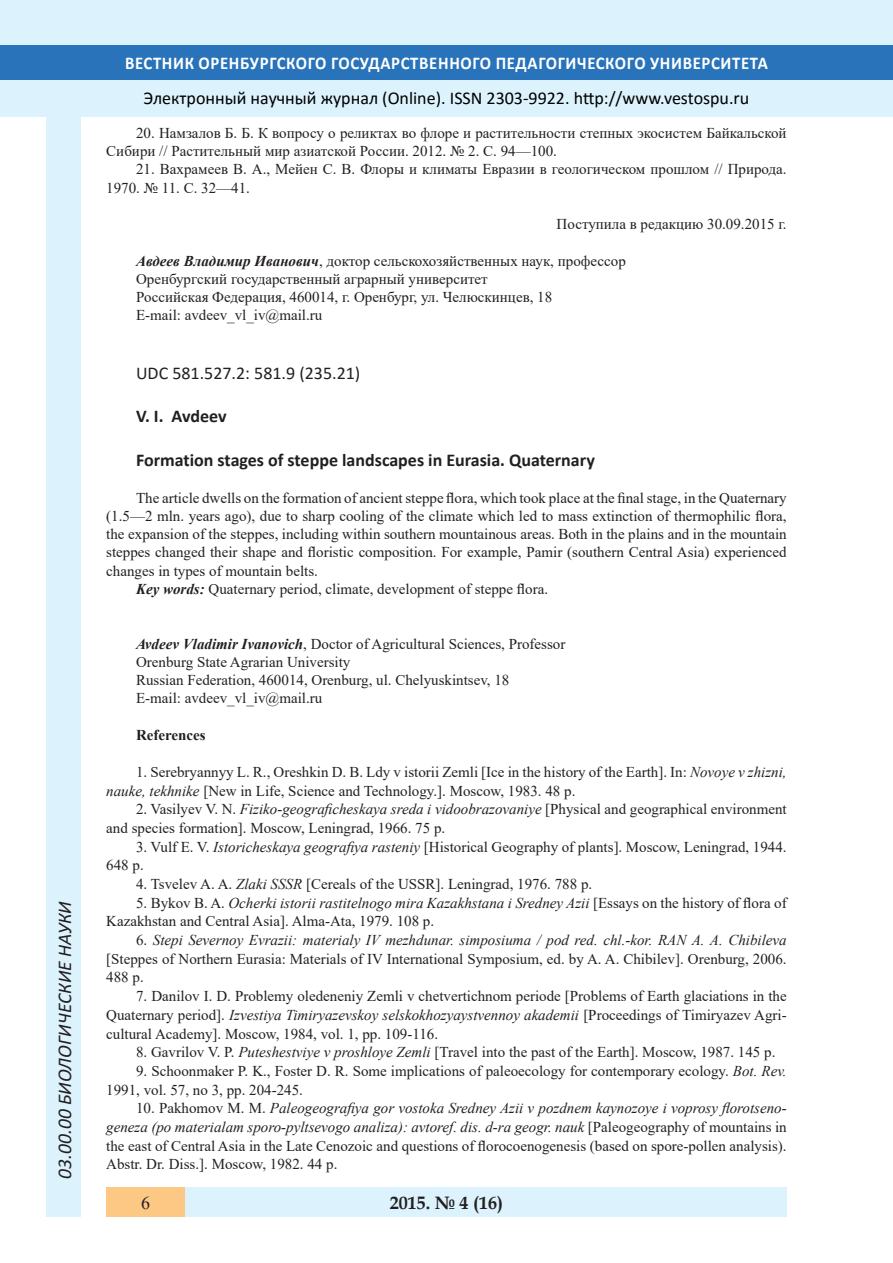
<style>
.page{position:relative;width:893px;height:1263px;background:#fff}
.page>*{position:absolute;margin:0;border:0;box-sizing:border-box;transform-origin:0 0}
.t1{font:italic 19.5px "Calibri";color:#231f20}
.t2{font:18px "Calibri";color:#000}
.t3{font:700 18px "Calibri";letter-spacing:.04em;color:#fff;scale:.93 1}
.Заголовок_2{font:700 18px "Calibri";color:#231f20}
.Заголовок_2-2{font:18px "Calibri";color:#231f20}
.t4{font:700 18px "Book Antiqua";color:#231f20}
.t5{font:18px "Times New Roman";color:#231f20}
.литература{font:15px/18.8px "Times New Roman";color:#231f20}
.литература-2{font:700 15px "Times New Roman";color:#231f20}
.s1{font-weight:700;font-style:italic}
.s2{font-style:italic}
</style>
<div class="page">
<div style="left:0;top:0;width:893px;height:116px;background:#dcf2fc"></div>
<div style="left:0;top:45px;width:893px;height:34px;background:#2873ba"></div>
<div style="left:106px;top:1188px;width:681px;height:29px;background:#dcf2fc"></div>
<div style="left:106px;top:1188px;width:79px;height:29px;background:#fdc784"></div>
<div style="left:47px;top:116px;width:34px;height:1101px;background:#dcf2fc"></div>
<h1 class="t1" style="left:51px;top:1179px;width:279px;rotate:-90deg">03.00.00 БИОЛОГИЧЕСКИЕ НАУКИ</h1>
<p class="t3" style="left:125px;top:50px;width:693px">ВЕСТНИК ОРЕНБУРГСКОГО ГОСУДАРСТВЕННОГО ПЕДАГОГИЧЕСКОГО УНИВЕРСИТЕТА</p>
<p class="t2" style="left:144px;top:85px;width:607px">Электронный научный журнал (Online). ISSN 2303-9922. http://www.vestospu.ru</p>
<p class="литература" style="left:106px;top:123px;width:682px;line-height:18.3px;text-indent:30px">20. Намзалов Б. Б. К вопросу о реликтах во флоре и растительности степных экосистем Байкальской<br>Сибири // Растительный мир азиатской России. 2012. № 2. С. 94—100.</p>
<p class="литература" style="left:106px;top:160px;width:682px;line-height:18.3px;text-indent:30px">21. Вахрамеев В. А., Мейен С. В. Флоры и климаты Евразии в геологическом прошлом // Природа.<br>1970. № 11. С. 32—41.</p>
<p class="литература" style="left:557px;top:214px;width:232px">Поступила в редакцию 30.09.2015 г.</p>
<p class="литература" style="left:136px;top:251px;width:491px"><span class="s1">Авдеев Владимир Иванович</span>, доктор сельскохозяйственных наук, профессор</p>
<p class="литература" style="left:136px;top:269px;width:353px">Оренбургский государственный аграрный университет</p>
<p class="литература" style="left:136px;top:287px;width:418px">Российская Федерация, 460014, г. Оренбург, ул. Челюскинцев, 18</p>
<p class="литература" style="left:136px;top:306px;width:188px">E-mail: avdeev_vl_iv@mail.ru</p>
<p class="Заголовок_2-2" style="left:136px;top:360px;width:226px">UDC 581.527.2: 581.9 (235.21)</p>
<p class="Заголовок_2" style="left:136px;top:404px;width:92px">V. I. Avdeev</p>
<p class="Заголовок_2" style="left:136px;top:447px;width:460px">Formation stages of steppe landscapes in Eurasia. Quaternary</p>
<p class="литература" style="left:106px;top:488px;width:682px;line-height:18.3px;text-align:justify;text-indent:30px">The article dwells on the formation of ancient steppe flora, which took place at the final stage, in the Quaternary (1.5—2 mln. years ago), due to sharp cooling of the climate which led to mass extinction of thermophilic flora, the expansion of the steppes, including within southern mountainous areas. Both in the plains and in the mountain steppes changed their shape and floristic composition. For example, Pamir (southern Central Asia) experienced changes in types of mountain belts.</p>
<p class="литература" style="left:136px;top:579px;width:414px"><span class="s1">Key words:</span> Quaternary period, climate, development of steppe flora.</p>
<p class="литература" style="left:136px;top:634px;width:431px"><span class="s1">Avdeev Vladimir Ivanovich</span>, Doctor of Agricultural Sciences, Professor</p>
<p class="литература" style="left:136px;top:652px;width:216px">Orenburg State Agrarian University</p>
<p class="литература" style="left:136px;top:670px;width:375px">Russian Federation, 460014, Orenburg, ul. Chelyuskintsev, 18</p>
<p class="литература" style="left:136px;top:688px;width:188px">E-mail: avdeev_vl_iv@mail.ru</p>
<p class="литература-2" style="left:136px;top:724px;width:71px">References</p>
<p class="литература" style="left:106px;top:762px;width:682px;text-indent:30px">1. Serebryannyy L. R., Oreshkin D. B. Ldy v istorii Zemli [Ice in the history of the Earth]. In: <span class="s2">Novoye v zhizni, nauke, tekhnike</span> [New in Life, Science and Technology.]. Moscow, 1983. 48 p.</p>
<p class="литература" style="left:106px;top:799px;width:682px;text-indent:30px">2. Vasilyev V. N. <span class="s2">Fiziko-geograficheskaya sreda i vidoobrazovaniye</span> [Physical and geographical environment and species formation]. Moscow, Leningrad, 1966. 75 p.</p>
<p class="литература" style="left:106px;top:837px;width:682px;text-indent:30px">3. Vulf E. V. <span class="s2">Istoricheskaya geografiya rasteniy</span> [Historical Geography of plants]. Moscow, Leningrad, 1944.<br>648 p.</p>
<p class="литература" style="left:136px;top:874px;width:458px">4. Tsvelev A. A. <span class="s2">Zlaki SSSR</span> [Cereals of the USSR]. Leningrad, 1976. 788 p.</p>
<p class="литература" style="left:106px;top:893px;width:682px;text-indent:30px">5. Bykov B. A. <span class="s2">Ocherki istorii rastitelnogo mira Kazakhstana i Sredney Azii</span> [Essays on the history of flora of<br>Kazakhstan and Central Asia]. Alma-Ata, 1979. 108 p.</p>
<p class="литература" style="left:106px;top:930px;width:682px;text-align:justify;text-indent:30px">6. <span class="s2">Stepi Severnoy Evrazii: materialy IV mezhdunar. simposiuma / pod red. chl.-kor. RAN A. A. Chibileva </span>[Steppes of Northern Eurasia: Materials of IV International Symposium, ed. by A. A. Chibilev]. Orenburg, 2006.<br>488 p.</p>
<p class="литература" style="left:106px;top:986px;width:682px;text-align:justify;text-indent:30px">7. Danilov I. D. Problemy oledeneniy Zemli v chetvertichnom periode [Problems of Earth glaciations in the Quaternary period]. <span class="s2">Izvestiya Timiryazevskoy selskokhozyaystvennoy akademii</span> [Proceedings of Timiryazev Agri&shy;cultural Academy]. Moscow, 1984, vol. 1, pp. 109-116.</p>
<p class="литература" style="left:136px;top:1042px;width:641px">8. Gavrilov V. P. <span class="s2">Puteshestviye v proshloye Zemli</span> [Travel into the past of the Earth]. Moscow, 1987. 145 p.</p>
<p class="литература" style="left:106px;top:1061px;width:682px;text-indent:30px">9. Schoonmaker P. K., Foster D. R. Some implications of paleoecology for contemporary ecology. <span class="s2">Bot. Rev.<br></span>1991, vol. 57, no 3, pp. 204-245.</p>
<p class="литература" style="left:106px;top:1098px;width:682px;text-align:justify;text-indent:30px">10. Pakhomov М. М. <span class="s2">Paleogeografiya gor vostoka Sredney Azii v pozdnem kaynozoye i voprosy florotseno&shy;geneza (po materialam sporo-pyltsevogo analiza): avtoref. dis. d-ra geogr. nauk</span> [Paleogeography of mountains in the east of Central Asia in the Late Cenozoic and questions of florocoenogenesis (based on spore-pollen analysis).<br>Abstr. Dr. Diss.]. Moscow, 1982. 44 p.</p>
<p class="t5" style="left:141px;top:1190px;width:10px">6</p>
<p class="t4" style="left:390px;top:1190px;width:115px">2015. № 4 (16)</p>
</div>
